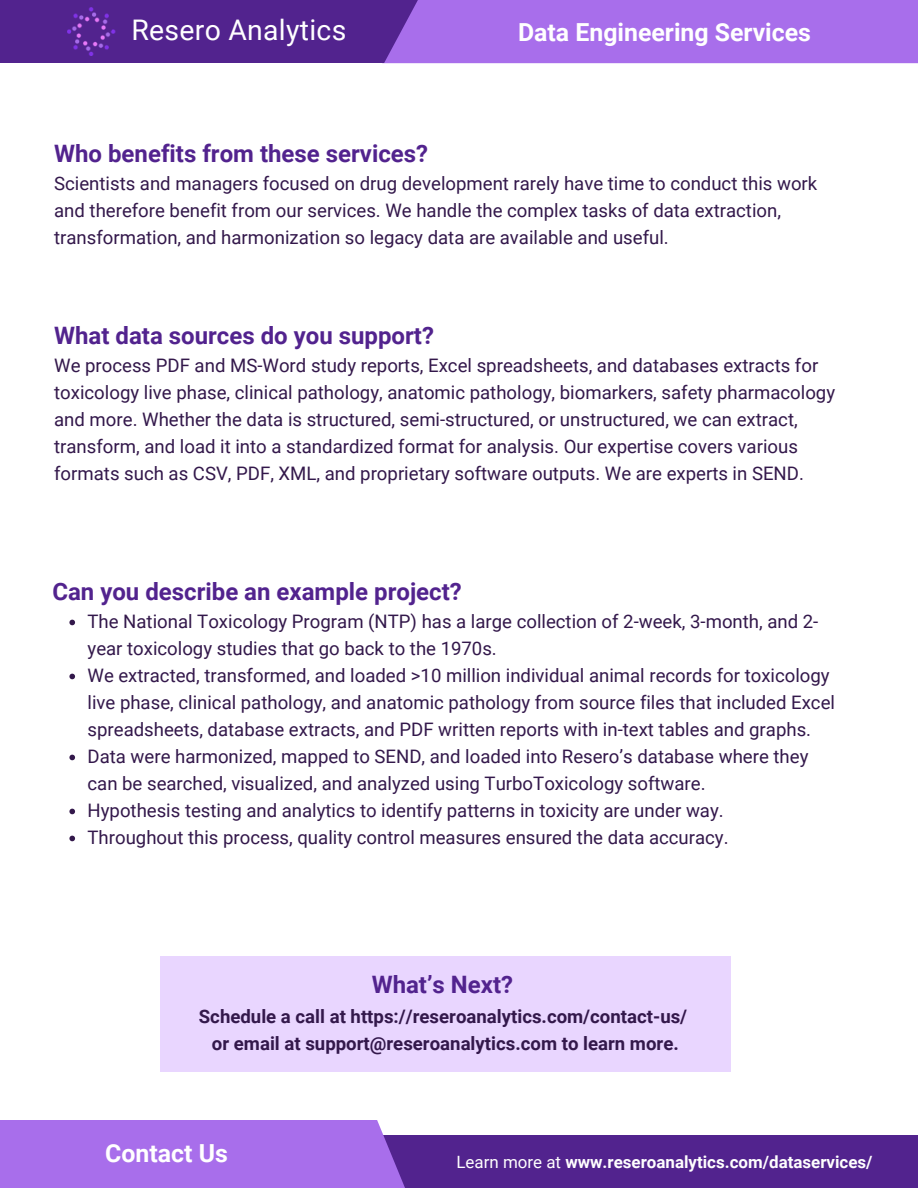
<style>
.page{position:relative;width:918px;height:1188px;background:#fff}
.page>*{position:absolute;margin:0;border:0;box-sizing:border-box;transform-origin:0 0}
.t1{font:28.35px "Roboto";letter-spacing:.01em;color:#fff}
.t2{font:700 24.9px "Roboto";color:#fff}
.t3{font:700 24px "Roboto";color:#52238e}
.t4{font:18.6px/27px "Roboto";color:#33184b}
.t5{font:700 18.6px/27px "Roboto";color:#33184b;text-align:center}
.t6{font:700 16.95px "Roboto";color:#fefefe}
.s1{font-weight:400}
</style>
<div class="page">
<div style="left:228px;top:0;width:690px;height:63px;background:#a86eeb"></div>
<div style="left:0;top:0;width:459px;height:63px;background:#52238e"></div>
<img style="left:68px;top:7px;width:48px;height:49px">
<div style="left:234px;top:1135px;width:684px;height:53px;background:#52238e"></div>
<div style="left:0;top:1120px;width:405px;height:68px;background:#a86eeb"></div>
<svg style="left:69px;top:620px;width:6px;height:5px"></svg>
<svg style="left:69px;top:674px;width:6px;height:5px"></svg>
<svg style="left:69px;top:755px;width:6px;height:5px"></svg>
<svg style="left:69px;top:809px;width:6px;height:5px"></svg>
<svg style="left:69px;top:836px;width:6px;height:5px"></svg>
<div style="left:160px;top:957px;width:571px;height:115px;background:#e9d6ff"></div>
<h1 class="t1" style="left:131px;top:14px;width:216px">Resero Analytics</h1>
<h2 class="t2" style="left:518px;top:18px;width:294px">Data Engineering Services</h2>
<h2 class="t3" style="left:54px;top:140px;width:375px">Who benefits from these services?</h2>
<p class="t4" style="left:54px;top:170px;width:765px">Scientists and managers focused on drug development rarely have time to conduct this work and therefore benefit from our services. We handle the complex tasks of data extraction, transformation, and harmonization so legacy data are available and useful.</p>
<h2 class="t3" style="left:54px;top:322px;width:381px">What data sources do you support?</h2>
<p class="t4" style="left:54px;top:352px;width:783px">We process PDF and MS-Word study reports, Excel spreadsheets, and databases extracts for toxicology live phase, clinical pathology, anatomic pathology, biomarkers, safety pharmacology and more. Whether the data is structured, semi-structured, or unstructured, we can extract, transform, and load it into a standardized format for analysis. Our expertise covers various formats such as CSV, PDF, XML, and proprietary software outputs. We are experts in SEND.</p>
<p class="t3" style="left:52px;top:578px;width:411px">Can you describe an example project?</p>
<p class="t4" style="left:88px;top:608px;width:732px">The National Toxicology Program (NTP) has a large collection of 2-week, 3-month, and 2- year toxicology studies that go back to the 1970s.</p>
<p class="t4" style="left:88px;top:662px;width:749px">We extracted, transformed, and loaded &gt;10 million individual animal records for toxicology live phase, clinical pathology, and anatomic pathology from source files that included Excel spreadsheets, database extracts, and PDF written reports with in-text tables and graphs.</p>
<p class="t4" style="left:88px;top:743px;width:722px">Data were harmonized, mapped to SEND, and loaded into Resero’s database where they can be searched, visualized, and analyzed using TurboToxicology software.</p>
<h2 class="t4" style="left:88px;top:797px;width:638px">Hypothesis testing and analytics to identify patterns in toxicity are under way.</h2>
<h3 class="t4" style="left:88px;top:824px;width:643px">Throughout this process, quality control measures ensured the data accuracy.</h3>
<h2 class="t3" style="left:372px;top:971px;width:143px">What’s Next?</h2>
<p class="t5" style="left:199px;top:1003px;width:490px">Schedule a call at https://reseroanalytics.com/contact-us/ or email at support@reseroanalytics.com to learn more.</p>
<h2 class="t2" style="left:105px;top:1139px;width:124px">Contact Us</h2>
<p class="t6" style="left:456px;top:1152px;width:418px"><span class="s1">Learn more at</span> www.reseroanalytics.com/dataservices/</p>
</div>
